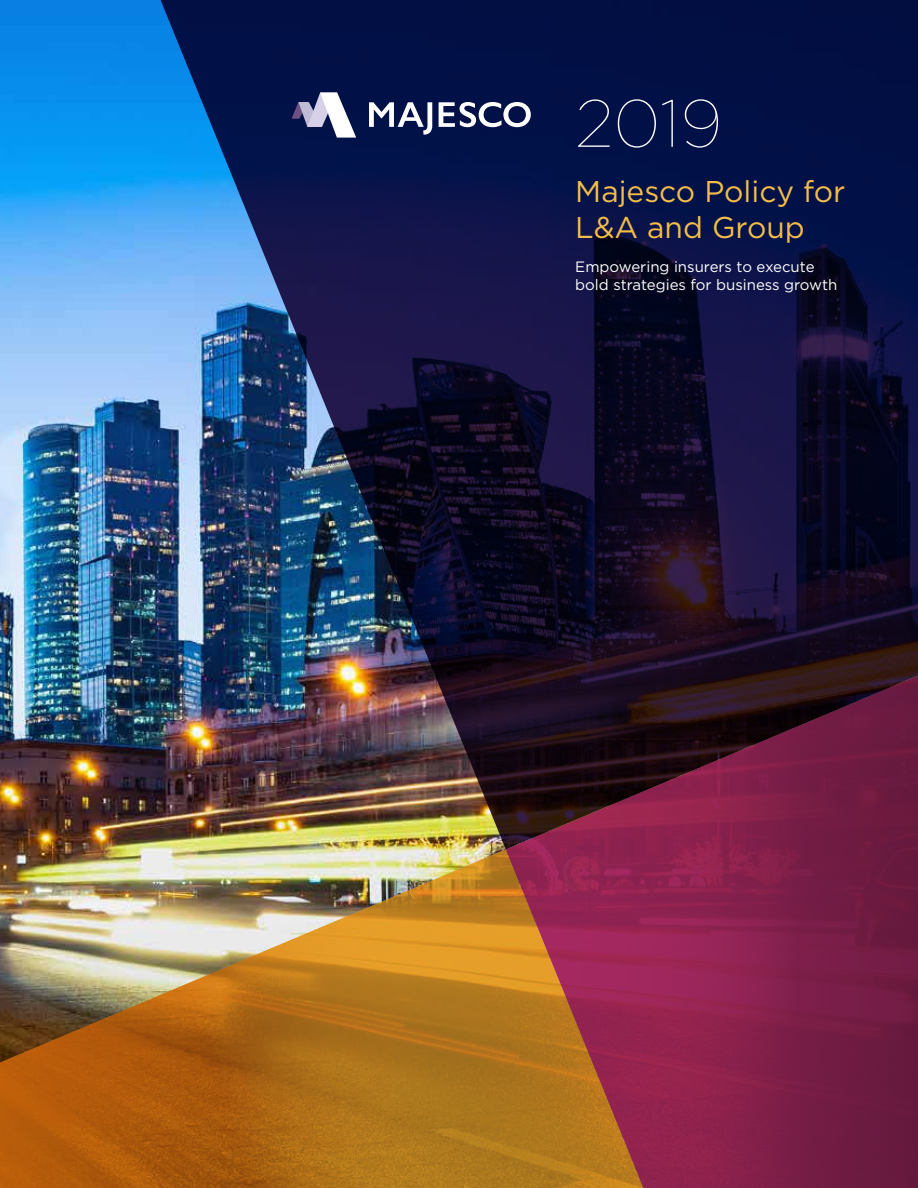
<style>
.page{position:relative;width:918px;height:1188px;background:#fff}
.page>*{position:absolute;margin:0;border:0;box-sizing:border-box;transform-origin:0 0}
.t1{font:100 66.75px "Gotham";color:#fff}
.t2{font:30px/36px "Gotham";color:#f3bd48}
.t3{font:15px/18px "Gotham";color:#fff}
</style>
<div class="page">
<img style="left:0;top:0;width:161px;height:849px">
<img style="left:161px;top:0;width:757px;height:849px">
<img style="left:0;top:849px;width:506px;height:339px">
<svg style="left:506px;top:676px;width:412px;height:512px;background:#78273c"></svg>
<svg style="left:369px;top:102px;width:63px;height:33px"></svg>
<svg style="left:439px;top:102px;width:92px;height:25px"></svg>
<svg style="left:292px;top:93px;width:64px;height:45px"></svg>
<h1 class="t1" style="left:575px;top:87px;width:149px">2019</h1>
<h2 class="t2" style="left:575px;top:173px;width:272px">Majesco Policy for<br>L&amp;A and Group</h2>
<p class="t3" style="left:575px;top:257px;width:264px">Empowering insurers to execute bold strategies for business growth</p>
</div>
